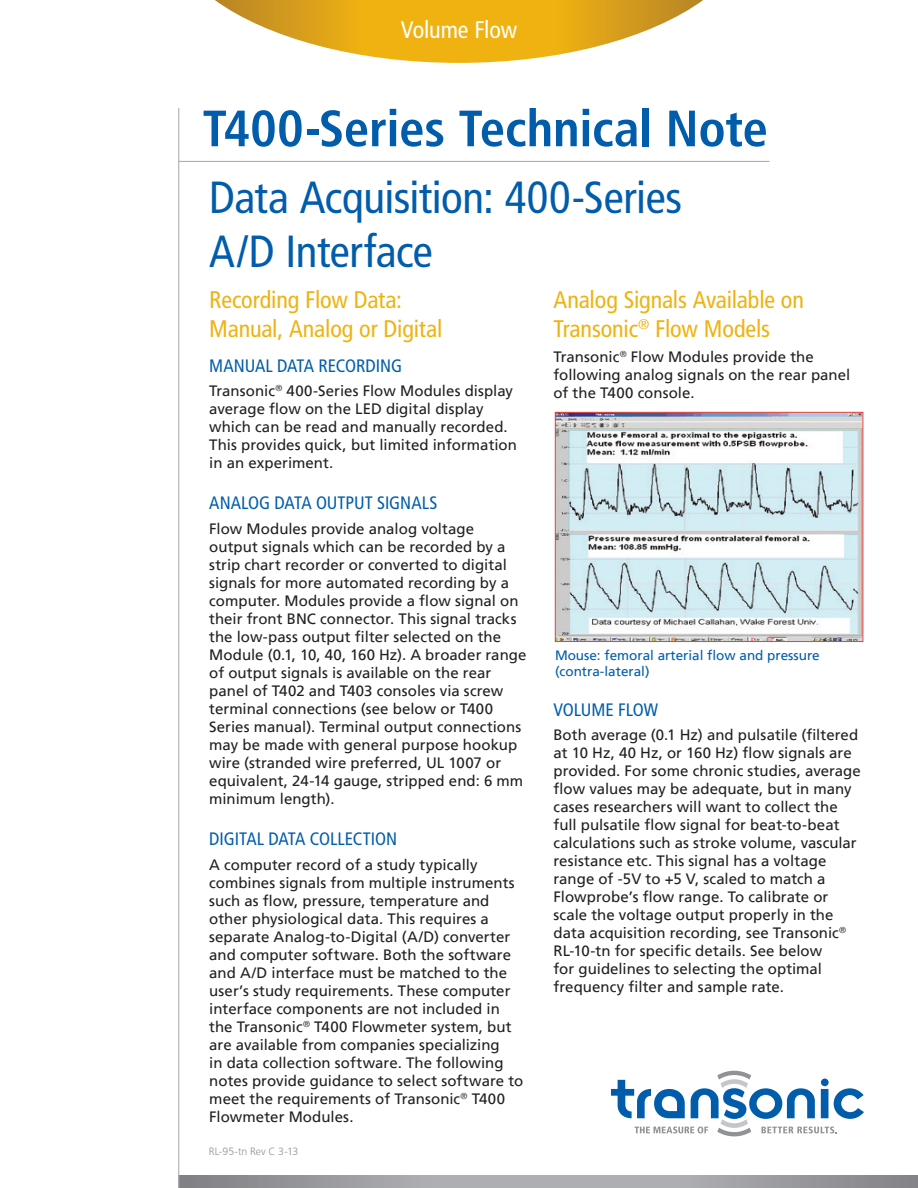
<style>
.page{position:relative;width:918px;height:1188px;background:#fff}
.page>*{position:absolute;margin:0;border:0;box-sizing:border-box;transform-origin:0 0}
.Heading{font:700 condensed 51px "Frutiger LT";letter-spacing:-.005em;color:#015dab}
.Heading-2{font:condensed 45px/54px "Frutiger LT";letter-spacing:-.01em;color:#015dab}
.Subheading_Gray{font:condensed 24px/28.8px "Frutiger LT";letter-spacing:-.005em;color:#efb211}
.Oval_Text{font:condensed 24px "Frutiger LT";letter-spacing:-.01em;color:#fff}
.Subheading_blue{font:condensed 18px "Frutiger LT";letter-spacing:-.005em;color:#015dab}
.Body_Copy{font:15px/18px "Frutiger LT";color:#231f20}
.t1{font:13.5px/16.2px "Frutiger LT";color:#015dab}
.Document_Info{font:300 10.5px "Frutiger LT";color:#919295}
</style>
<div class="page">
<svg style="left:179px;top:1175px;width:739px;height:13px;background:#9e9fa3"></svg>
<hr style="left:178px;top:108px;width:1px;height:1080px;background:#aeafb3">
<svg style="left:215px;top:0;width:488px;height:63px"></svg>
<svg style="left:611px;top:1071px;width:253px;height:65px"></svg>
<hr style="left:178px;top:161px;width:592px;height:1px;background:#aeafb3">
<img style="left:557px;top:414px;width:304px;height:226px">
<div style="left:555px;top:412px;width:308px;height:230px;border:1px solid #ee3e34"></div>
<p class="Oval_Text" style="left:401px;top:16px;width:118px">Volume Flow</p>
<p class="Heading" style="left:202px;top:98px;width:567px">T400-Series Technical Note</p>
<p class="Heading-2" style="left:209px;top:171px;width:474px">Data Acquisition: 400-Series<br>A/D Interface</p>
<p class="Subheading_Gray" style="left:209px;top:286px;width:235px">Recording Flow Data:<br>Manual, Analog or Digital</p>
<p class="Subheading_blue" style="left:209px;top:355px;width:194px">MANUAL DATA RECORDING</p>
<p class="Body_Copy" style="left:209px;top:382px;width:309px">Transonic<sup>®</sup> 400-Series Flow Modules display average flow on the LED digital display which can be read and manually recorded.<br>This provides quick, but limited information in an experiment.</p>
<p class="Subheading_blue" style="left:209px;top:493px;width:230px">ANALOG DATA OUTPUT SIGNALS</p>
<p class="Body_Copy" style="left:209px;top:520px;width:319px">Flow Modules provide analog voltage output signals which can be recorded by a strip chart recorder or converted to digital signals for more automated recording by a computer. Modules provide a flow signal on their front BNC connector. This signal tracks the low-pass output filter selected on the Module (0.1, 10, 40, 160 Hz). A broader range of output signals is available on the rear panel of T402 and T403 consoles via screw terminal connections (see below or T400<br>Series manual). Terminal output connections may be made with general purpose hookup wire (stranded wire preferred, UL 1007 or equivalent, 24-14 gauge, stripped end: 6 mm minimum length).</p>
<p class="Subheading_blue" style="left:209px;top:828px;width:190px">DIGITAL DATA COLLECTION</p>
<p class="Body_Copy" style="left:209px;top:856px;width:316px">A computer record of a study typically combines signals from multiple instruments such as flow, pressure, temperature and other physiological data. This requires a separate Analog-to-Digital (A/D) converter and computer software. Both the software and A/D interface must be matched to the user’s study requirements. These computer interface components are not included in the Transonic<sup>®</sup> T400 Flowmeter system, but are available from companies specializing<br>in data collection software. The following notes provide guidance to select software to meet the requirements of Transonic<sup>®</sup> T400<br>Flowmeter Modules.</p>
<p class="Document_Info" style="left:209px;top:1146px;width:91px">RL-95-tn Rev C 3-13</p>
<p class="Subheading_Gray" style="left:553px;top:286px;width:252px">Analog Signals Available on<br>Transonic<sup>®</sup> Flow Models</p>
<p class="Body_Copy" style="left:553px;top:347px;width:298px">Transonic<sup>®</sup> Flow Modules provide the following analog signals on the rear panel of the T400 console.</p>
<p class="t1" style="left:555px;top:647px;width:266px">Mouse: femoral arterial flow and pressure (contra-lateral)</p>
<p class="Subheading_blue" style="left:554px;top:699px;width:106px">VOLUME FLOW</p>
<p class="Body_Copy" style="left:554px;top:726px;width:309px">Both average (0.1 Hz) and pulsatile (filtered at 10 Hz, 40 Hz, or 160 Hz) flow signals are provided. For some chronic studies, average flow values may be adequate, but in many cases researchers will want to collect the full pulsatile flow signal for beat-to-beat calculations such as stroke volume, vascular resistance etc. This signal has a voltage range of -5V to +5 V, scaled to match a Flowprobe’s flow range. To calibrate or scale the voltage output properly in the data acquisition recording, see Transonic<sup>® </sup>RL-10-tn for specific details. See below<br>for guidelines to selecting the optimal frequency filter and sample rate.</p>
</div>
